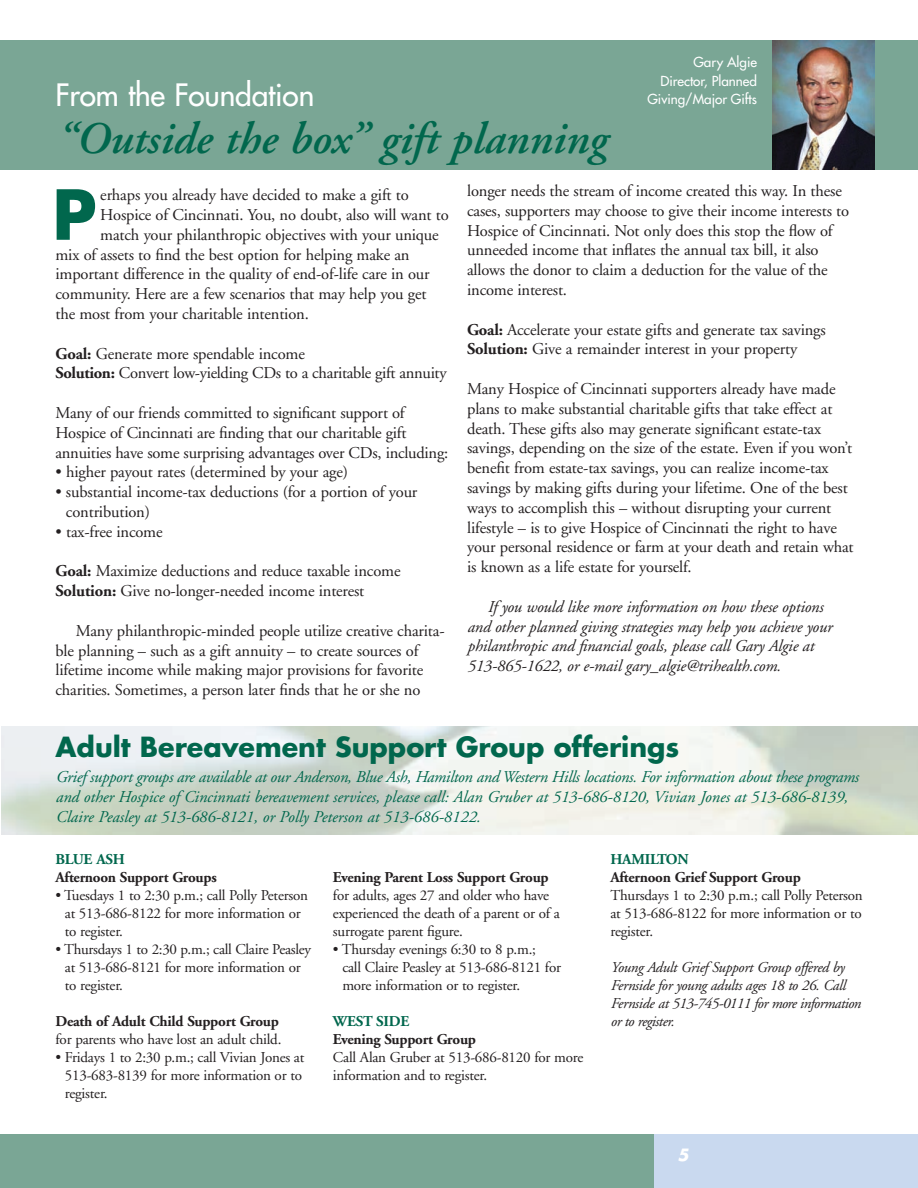
<style>
.page{position:relative;width:918px;height:1188px;background:#fff}
.page>*{position:absolute;margin:0;border:0;box-sizing:border-box;transform-origin:0 0}
.t1{font:700 67.05px "Futura";color:#01674d}
.t2{font:italic 600 45px "Adobe Garamond";color:#01674d}
.t3{font:30px "Futura";letter-spacing:-.005em;color:#fff}
.t4{font:700 27px "Futura";color:#01674d}
.t5{font:16.5px/19.8px "Adobe Garamond";letter-spacing:-.01em;color:#231f20}
.t6{font:italic 16.5px/19.8px "Adobe Garamond";letter-spacing:-.005em;color:#01674d}
.t7{font:italic 16.5px/19.8px "Adobe Garamond";letter-spacing:-.01em;color:#231f20}
.t8{font:italic 700 16.5px "Futura";color:#fff}
.t9{font:15px/18px "Adobe Garamond";letter-spacing:-.015em;color:#231f20}
.t10{font:italic 15px/18px "Adobe Garamond";letter-spacing:-.02em;color:#231f20}
.t11{font:700 15px "Adobe Garamond";letter-spacing:-.015em;color:#231f20}
.t12{font:700 15px "Adobe Garamond";letter-spacing:-.015em;color:#01674d}
.t13{font:13.5px/18.5px "Futura";color:#fff;text-align:right}
.s1{font-weight:700}
</style>
<div class="page">
<div style="left:0;top:1134px;width:676px;height:54px;background:#7aa695"></div>
<div style="left:655px;top:1134px;width:263px;height:54px;background:#c9d9ef"></div>
<div style="left:0;top:40px;width:918px;height:130px;background:#7aa695"></div>
<img style="left:772px;top:40px;width:102px;height:130px">
<h3 class="t3" style="left:56px;top:79px;width:260px">From the Foundation</h3>
<p class="t13" style="left:647px;top:54px;width:111px">Gary Algie<br>Director, Planned<br>Giving/Major Gifts</p>
<h2 class="t2" style="left:56px;top:121px;width:552px">“Outside the box” gift planning</h2>
<h1 class="t1" style="left:52px;top:184px;width:46px">P</h1>
<p class="t5" style="left:100px;top:186px;width:310px">erhaps you already have decided to make a gift to</p>
<p class="t5" style="left:467px;top:182px;width:384px">longer needs the stream of income created this way. In these cases, supporters may choose to give their income interests to Hospice of Cincinnati. Not only does this stop the flow of unneeded income that inflates the annual tax bill, it also allows the donor to claim a deduction for the value of the income interest.</p>
<p class="t5" style="left:467px;top:321px;width:360px"><span class="s1">Goal:</span> Accelerate your estate gifts and generate tax savings<br><span class="s1">Solution:</span> Give a remainder interest in your property</p>
<p class="t5" style="left:467px;top:380px;width:388px">Many Hospice of Cincinnati supporters already have made plans to make substantial charitable gifts that take effect at death. These gifts also may generate significant estate-tax savings, depending on the size of the estate. Even if you won’t benefit from estate-tax savings, you can realize income-tax savings by making gifts during your lifetime. One of the best ways to accomplish this – without disrupting your current lifestyle – is to give Hospice of Cincinnati the right to have your personal residence or farm at your death and retain what is known as a life estate for yourself.</p>
<p class="t7" style="left:467px;top:598px;width:366px;text-indent:20px">If you would like more information on how these options and other planned giving strategies may help you achieve your philanthropic and financial goals, please call Gary Algie at 513-865-1622, or e-mail gary_algie@trihealth.com.</p>
<p class="t5" style="left:100px;top:206px;width:350px">Hospice of Cincinnati. You, no doubt, also will want to</p>
<p class="t5" style="left:100px;top:226px;width:340px">match your philanthropic objectives with your unique</p>
<p class="t5" style="left:55px;top:246px;width:356px">mix of assets to find the best option for helping make an</p>
<p class="t5" style="left:55px;top:266px;width:376px">important difference in the quality of end-of-life care in our</p>
<p class="t5" style="left:55px;top:285px;width:373px">community. Here are a few scenarios that may help you get</p>
<p class="t5" style="left:55px;top:305px;width:255px">the most from your charitable intention.</p>
<p class="t5" style="left:55px;top:345px;width:393px"><span class="s1">Goal:</span> Generate more spendable income<br><span class="s1">Solution:</span> Convert low-yielding CDs to a charitable gift annuity</p>
<p class="t5" style="left:55px;top:404px;width:394px">Many of our friends committed to significant support of<br>Hospice of Cincinnati are finding that our charitable gift annuities have some surprising advantages over CDs, including:</p>
<p class="t5" style="left:55px;top:464px;width:294px">• higher payout rates (determined by your age)</p>
<p class="t5" style="left:66px;top:483px;width:353px;text-indent:-10px">• substantial income-tax deductions (for a portion of your contribution)</p>
<p class="t5" style="left:55px;top:523px;width:109px">• tax-free income</p>
<p class="t5" style="left:55px;top:563px;width:347px"><span class="s1">Goal:</span> Maximize deductions and reduce taxable income<br><span class="s1">Solution:</span> Give no-longer-needed income interest</p>
<p class="t5" style="left:55px;top:622px;width:391px;text-indent:20px">Many philanthropic-minded people utilize creative charita&shy;ble planning – such as a gift annuity – to create sources of lifetime income while making major provisions for favorite charities. Sometimes, a person later finds that he or she no</p>
<h3 class="t4" style="left:56px;top:735px;width:625px">Adult Bereavement Support Group offerings</h3>
<p class="t6" style="left:56px;top:769px;width:804px">Grief support groups are available at our Anderson, Blue Ash, Hamilton and Western Hills locations. For information about these programs and other Hospice of Cincinnati bereavement services, please call: Alan Gruber at 513-686-8120, Vivian Jones at 513-686-8139,<br>Claire Peasley at 513-686-8121, or Polly Peterson at 513-686-8122.</p>
<p class="t12" style="left:56px;top:854px;width:71px">BLUE ASH</p>
<p class="t11" style="left:56px;top:872px;width:163px">Afternoon Support Groups</p>
<p class="t9" style="left:65px;top:888px;width:245px;text-indent:-9px">• Tuesdays 1 to 2:30 p.m.; call Polly Peterson at 513-686-8122 for more information or to register.</p>
<p class="t9" style="left:65px;top:942px;width:248px;text-indent:-9px">• Thursdays 1 to 2:30 p.m.; call Claire Peasley at 513-686-8121 for more information or to register.</p>
<p class="t11" style="left:56px;top:1016px;width:225px">Death of Adult Child Support Group</p>
<p class="t9" style="left:56px;top:1032px;width:227px">for parents who have lost an adult child.</p>
<p class="t9" style="left:65px;top:1050px;width:241px;text-indent:-9px">• Fridays 1 to 2:30 p.m.; call Vivian Jones at<br>513-683-8139 for more information or to register.</p>
<p class="t11" style="left:333px;top:872px;width:217px">Evening Parent Loss Support Group</p>
<p class="t9" style="left:333px;top:888px;width:228px">for adults, ages 27 and older who have experienced the death of a parent or of a surrogate parent figure.</p>
<p class="t9" style="left:342px;top:942px;width:220px;text-indent:-9px">• Thursday evenings 6:30 to 8 p.m.;<br>call Claire Peasley at 513-686-8121 for more information or to register.</p>
<p class="t12" style="left:333px;top:1016px;width:78px">WEST SIDE</p>
<p class="t11" style="left:333px;top:1034px;width:145px">Evening Support Group</p>
<p class="t9" style="left:333px;top:1050px;width:252px">Call Alan Gruber at 513-686-8120 for more information and to register.</p>
<p class="t12" style="left:610px;top:854px;width:80px">HAMILTON</p>
<p class="t11" style="left:610px;top:872px;width:192px">Afternoon Grief Support Group</p>
<p class="t9" style="left:610px;top:888px;width:254px;text-align:justify">Thursdays 1 to 2:30 p.m.; call Polly Peterson at 513-686-8122 for more information or to register.</p>
<p class="t10" style="left:610px;top:960px;width:252px">Young Adult Grief Support Group offered by Fernside for young adults ages 18 to 26. Call Fernside at 513-745-0111 for more information or to register.</p>
<p class="t8" style="left:677px;top:1148px;width:13px">5</p>
</div>
